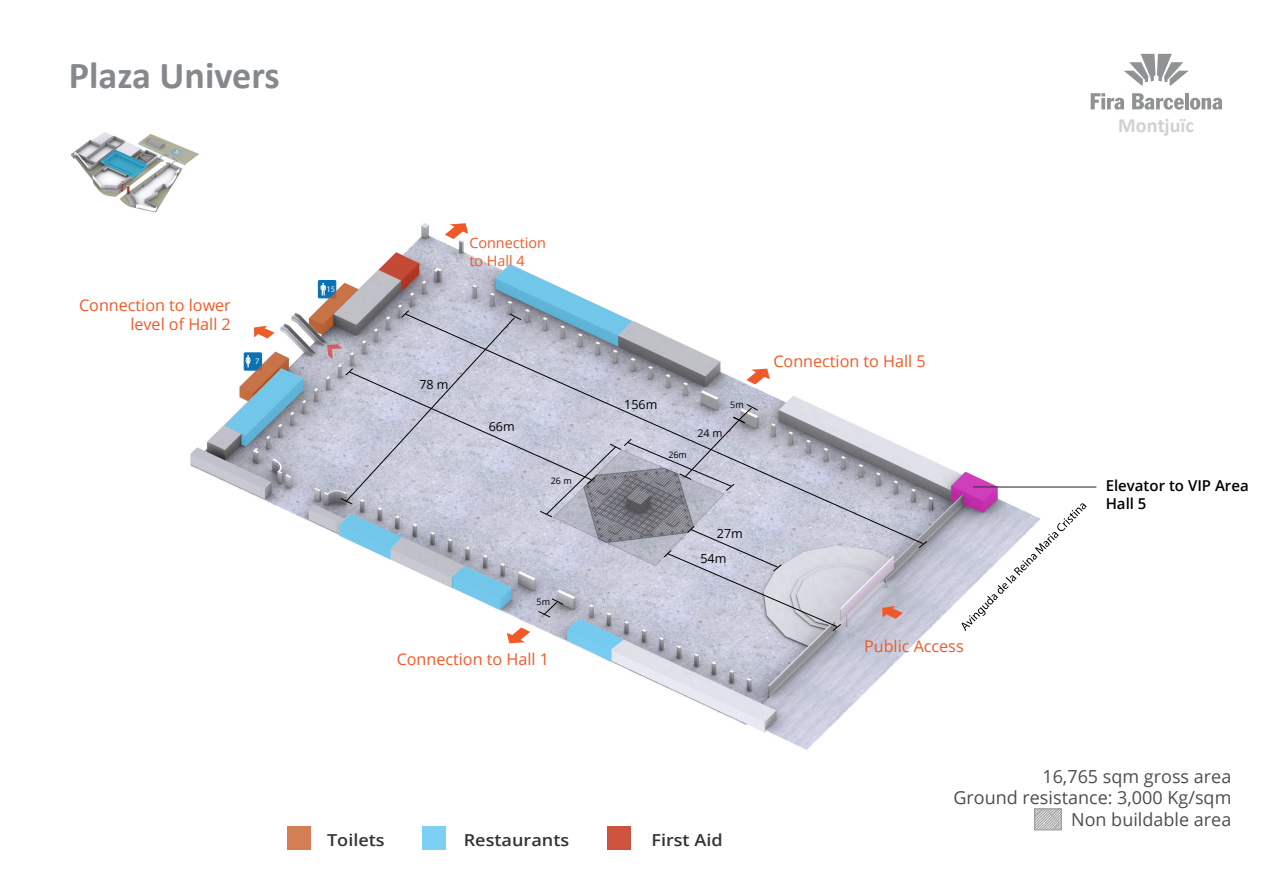
<style>
.page{position:relative;width:1263px;height:893px;background:#fff}
.page>*{position:absolute;margin:0;border:0;box-sizing:border-box;transform-origin:0 0}
.t1{font:700 38.25px "Calibri";color:#85898d}
.t2{font:700 20.1px "Calibri";color:#d0d1d1}
.t3{font:18px/21.6px "Open Sans";color:#231f20;text-align:right}
.t4{font:600 16.5px "Open Sans";color:#000;scale:1.1 1}
.t5{font:16.2px/19.4px "Open Sans";color:#f05a28;text-align:right}
.t6{font:600 15px/18px "Open Sans";color:#000}
.t7{font:14.4px/17.2px "Open Sans";color:#f05a28}
.t8{font:12.6px "Open Sans";color:#020202}
.t9{font:10.8px "Open Sans";color:#020202}
.t10{font:9px "Open Sans";color:#020202}
.t11{font:8.4px "Myriad Pro";color:#f7f8f9}
</style>
<div class="page">
<img style="left:190px;top:93px;width:907px;height:657px">
<svg style="left:1034px;top:809px;width:27px;height:21px"></svg>
<svg style="left:445px;top:223px;width:23px;height:16px"></svg>
<svg style="left:882px;top:606px;width:21px;height:13px"></svg>
<svg style="left:254px;top:326px;width:21px;height:13px"></svg>
<svg style="left:1124px;top:54px;width:65px;height:31px"></svg>
<svg style="left:1091px;top:93px;width:33px;height:17px"></svg>
<svg style="left:1132px;top:93px;width:52px;height:17px"></svg>
<hr style="left:1185px;top:93px;width:4px;height:16px;background:#909294">
<svg style="left:1190px;top:98px;width:32px;height:12px"></svg>
<div style="left:288px;top:826px;width:23px;height:24px;background:#d47f53"></div>
<div style="left:422px;top:826px;width:24px;height:24px;background:#7bd0f3"></div>
<div style="left:607px;top:826px;width:23px;height:24px;background:#cd533f"></div>
<svg style="left:224px;top:352px;width:79px;height:95px"></svg>
<svg style="left:841px;top:313px;width:82px;height:231px"></svg>
<svg style="left:918px;top:541px;width:9px;height:7px"></svg>
<hr style="left:973px;top:487px;width:123px;height:1px;background:#231f20">
<svg style="left:951px;top:472px;width:136px;height:159px"></svg>
<img style="left:70px;top:118px;width:140px;height:106px">
<svg style="left:101px;top:150px;width:46px;height:28px"></svg>
<svg style="left:309px;top:252px;width:532px;height:409px"></svg>
<h1 class="t1" style="left:69px;top:51px;width:212px">Plaza Univers</h1>
<p class="t5" style="left:79px;top:295px;width:153px">Connection to lower level of Hall 2</p>
<p class="t11" style="left:255px;top:356px;width:6px">7</p>
<p class="t11" style="left:327px;top:284px;width:10px">15</p>
<p class="t7" style="left:469px;top:234px;width:78px">Connection to Hall 4</p>
<p class="t8" style="left:419px;top:375px;width:31px">78 m</p>
<p class="t8" style="left:489px;top:418px;width:28px">66m</p>
<p class="t10" style="left:551px;top:474px;width:22px">26 m</p>
<p class="t10" style="left:537px;top:596px;width:15px">5m</p>
<p class="t5" style="left:397px;top:649px;width:154px">Connection to Hall 1</p>
<p class="t8" style="left:624px;top:396px;width:35px">156m</p>
<p class="t10" style="left:668px;top:449px;width:20px">26m</p>
<p class="t9" style="left:697px;top:426px;width:27px">24 m</p>
<p class="t10" style="left:730px;top:399px;width:15px">5m</p>
<p class="t8" style="left:717px;top:525px;width:28px">27m</p>
<p class="t8" style="left:700px;top:549px;width:28px">54m</p>
<p class="t5" style="left:773px;top:351px;width:154px">Connection to Hall 5</p>
<p class="t5" style="left:864px;top:636px;width:101px">Public Access</p>
<p class="t2" style="left:1118px;top:112px;width:77px">Montjuïc</p>
<p class="t6" style="left:1106px;top:476px;width:145px">Elevator to VIP Area<br>Hall 5</p>
<p class="t4" style="left:327px;top:828px;width:54px">Toilets</p>
<p class="t4" style="left:464px;top:828px;width:97px">Restaurants</p>
<p class="t4" style="left:651px;top:828px;width:66px">First Aid</p>
<p class="t3" style="left:953px;top:765px;width:280px">16,765 sqm gross area<br>Ground resistance: 3,000 Kg/sqm<br>Non buildable area</p>
</div>
